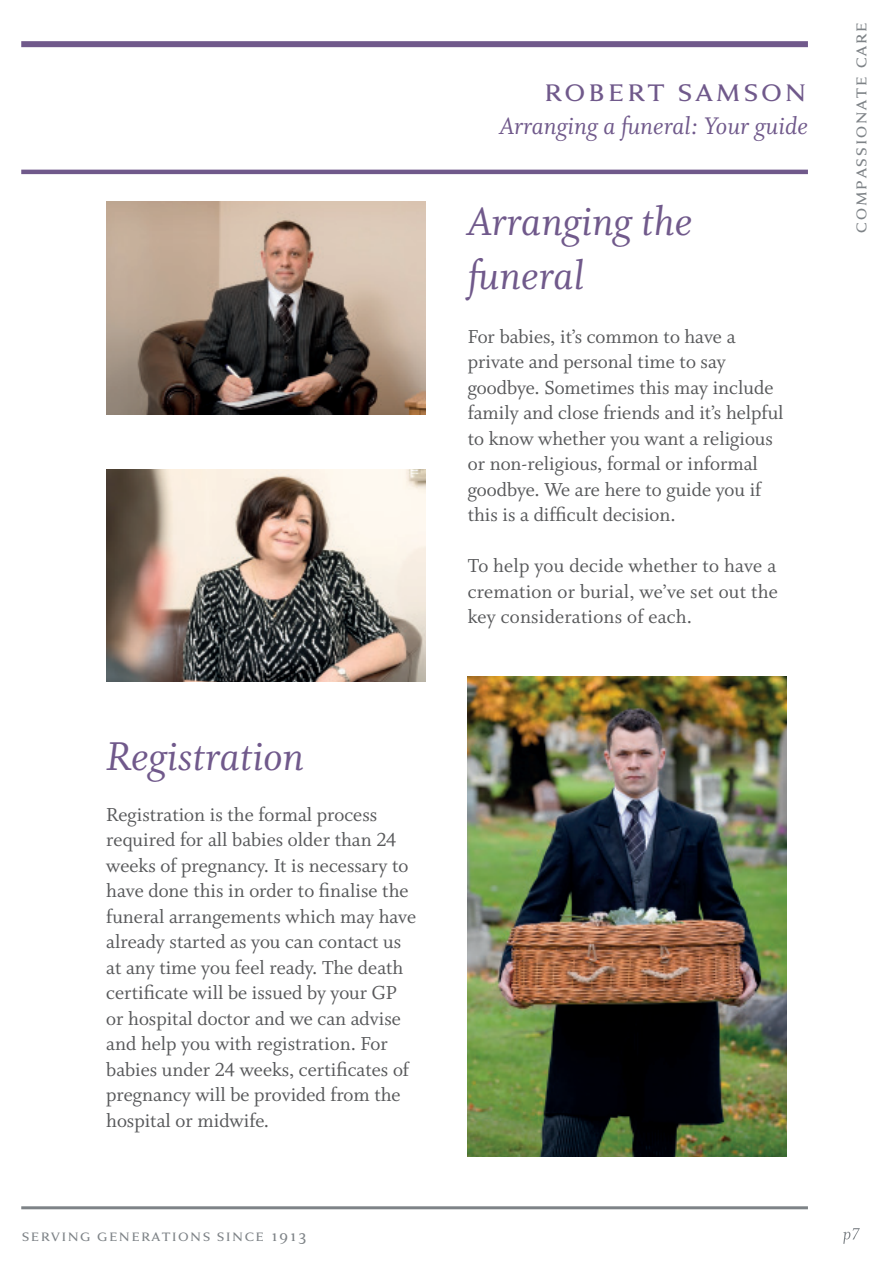
<style>
.page{position:relative;width:893px;height:1263px;background:#fff}
.page>*{position:absolute;margin:0;border:0;box-sizing:border-box;transform-origin:0 0}
.t1{font:45px/54px "Whitman Italic LF";color:#70598b}
.t2{font:35.4px "Anziano Small Caps";color:#70598b}
.t3{font:26.85px "Whitman Italic LF";color:#70598b}
.t4{font:21px/25.5px "Whitman Roman LF";color:#57585a}
.t5{font:21px "Anziano Small Caps";color:#7e8387}
.t6{font:18px "Anziano Small Caps";color:#7e8387}
</style>
<div class="page">
<hr style="left:21px;top:1206px;width:787px;height:3px;background:#7e8387">
<svg style="left:843px;top:1228px;width:17px;height:16px"></svg>
<div style="left:21px;top:41px;width:787px;height:6px;background:#70598b"></div>
<hr style="left:21px;top:170px;width:787px;height:4px;background:#70598b">
<img style="left:106px;top:202px;width:319px;height:213px">
<img style="left:468px;top:676px;width:319px;height:481px">
<img style="left:106px;top:469px;width:319px;height:213px">
<h1 class="t1" style="left:106px;top:730px;width:199px">Registration</h1>
<p class="t4" style="left:106px;top:802px;width:311px">Registration is the formal process required for all babies older than 24 weeks of pregnancy. It is necessary to have done this in order to finalise the funeral arrangements which may have already started as you can contact us at any time you feel ready. The death certificate will be issued by your GP or hospital doctor and we can advise and help you with registration. For babies under 24 weeks, certificates of pregnancy will be provided from the hospital or midwife.</p>
<p class="t6" style="left:21px;top:1225px;width:287px">serving generations since 1913</p>
<h2 class="t2" style="left:543px;top:71px;width:267px">robert samson</h2>
<p class="t3" style="left:500px;top:111px;width:309px">Arranging a funeral: Your guide</p>
<h1 class="t1" style="left:468px;top:196px;width:226px">Arranging the funeral</h1>
<p class="t4" style="left:468px;top:324px;width:317px">For babies, it’s common to have a private and personal time to say goodbye. Sometimes this may include family and close friends and it’s helpful to know whether you want a religious or non-religious, formal or informal goodbye. We are here to guide you if this is a difficult decision.</p>
<p class="t4" style="left:468px;top:554px;width:312px;text-align:justify">To help you decide whether to have a cremation or burial, we’ve set out the key considerations of each.</p>
<p class="t5" style="left:849px;top:234px;width:214px;rotate:-90deg">compassionate care</p>
</div>
